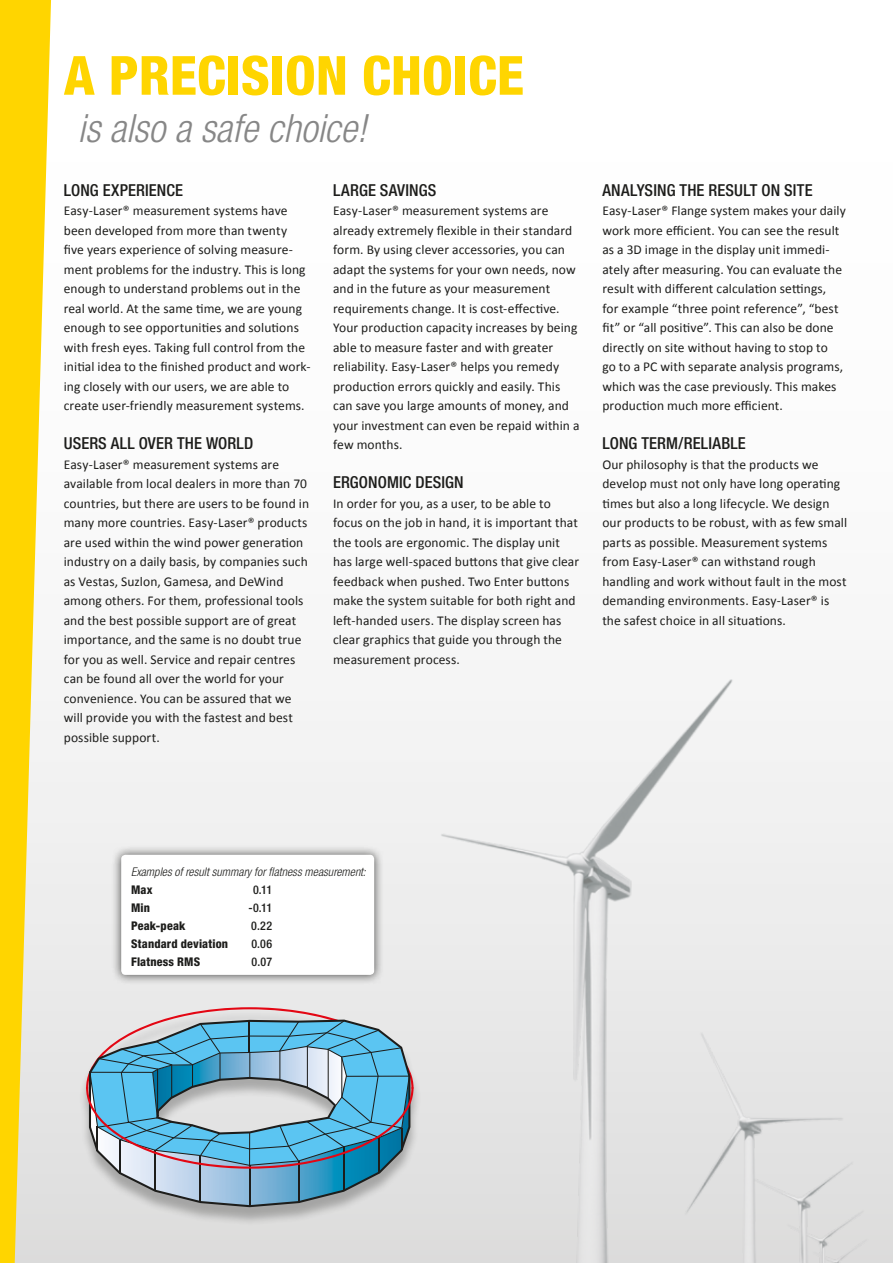
<style>
.page{position:relative;width:893px;height:1263px;background:#fff}
.page>*{position:absolute;margin:0;border:0;box-sizing:border-box;transform-origin:0 0}
.t1{font:800 condensed 54px "Helvetica Neue";color:#ffd500}
.t2{font:italic 300 condensed 39px "Helvetica Neue";color:#878787}
.t3{font:500 condensed 16.5px "Helvetica Neue";letter-spacing:.005em;color:#1d1d1b}
.t4{font:13.5px/19.5px "Calibri";letter-spacing:.005em;color:#1d1d1b}
.t5{font:italic 300 condensed 12px "Helvetica Neue";letter-spacing:.005em;color:#1d1d1b}
.t6{font:800 condensed 12px "Helvetica Neue";letter-spacing:.015em;color:#1d1d1b}
.t7{font:500 condensed 12px "Helvetica Neue";letter-spacing:.015em;color:#1d1d1b}
</style>
<div class="page">
<div style="left:0;top:0;width:893px;height:1263px;background:linear-gradient(to bottom,#fff,#e2e2e2)"></div>
<svg style="left:0;top:0;width:51px;height:1263px;fill:#ffd500"></svg>
<img style="left:426px;top:663px;width:451px;height:600px">
<div style="left:78px;top:1010px;width:343px;height:216px;background:#1d1d1b;opacity:.3"></div>
<svg style="left:86px;top:1007px;width:328px;height:200px;background:#8ab7cd"></svg>
<div style="left:111px;top:845px;width:273px;height:140px;background:#1d1d1b;opacity:.75"></div>
<div style="left:121px;top:855px;width:253px;height:120px;background:#fff;border-radius:4px"></div>
<h1 class="t1" style="left:64px;top:42px;width:462px">A PRECISION CHOICE</h1>
<h2 class="t2" style="left:78px;top:105px;width:290px">is also a safe choice!</h2>
<p class="t3" style="left:64px;top:180px;width:121px">LONG EXPERIENCE</p>
<p class="t4" style="left:64px;top:201px;width:248px">Easy-Laser® measurement systems have been developed from more than twenty five years experience of solving measure&shy;ment problems for the industry. This is long enough to understand problems out in the real world. At the same time, we are young enough to see opportunities and solutions with fresh eyes. Taking full control from the initial idea to the finished product and work&shy;ing closely with our users, we are able to create user-friendly measurement systems.</p>
<p class="t3" style="left:64px;top:434px;width:191px">USERS ALL OVER THE WORLD</p>
<p class="t4" style="left:64px;top:455px;width:247px">Easy-Laser® measurement systems are available from local dealers in more than 70 countries, but there are users to be found in many more countries. Easy-Laser® products are used within the wind power generation industry on a daily basis, by companies such as Vestas, Suzlon, Gamesa, and DeWind among others. For them, professional tools and the best possible support are of great importance, and the same is no doubt true for you as well. Service and repair centres can be found all over the world for your convenience. You can be assured that we will provide you with the fastest and best possible support.</p>
<p class="t3" style="left:333px;top:180px;width:105px">LARGE SAVINGS</p>
<p class="t4" style="left:333px;top:201px;width:248px">Easy-Laser® measurement systems are already extremely flexible in their standard form. By using clever accessories, you can adapt the systems for your own needs, now and in the future as your measurement requirements change. It is cost-effective.<br>Your production capacity increases by being able to measure faster and with greater reliability. Easy-Laser® helps you remedy production errors quickly and easily. This can save you large amounts of money, and your investment can even be repaid within a few months.</p>
<p class="t3" style="left:333px;top:473px;width:132px">ERGONOMIC DESIGN</p>
<p class="t4" style="left:333px;top:494px;width:248px">In order for you, as a user, to be able to focus on the job in hand, it is important that the tools are ergonomic. The display unit has large well-spaced buttons that give clear feedback when pushed. Two Enter buttons make the system suitable for both right and left-handed users. The display screen has clear graphics that guide you through the measurement process.</p>
<p class="t3" style="left:602px;top:180px;width:212px">ANALYSING THE RESULT ON SITE</p>
<p class="t4" style="left:602px;top:201px;width:245px">Easy-Laser® Flange system makes your daily work more efficient. You can see the result as a 3D image in the display unit immedi&shy;ately after measuring. You can evaluate the result with different calculation settings,<br>for example “three point reference”, “best fit” or “all positive”. This can also be done directly on site without having to stop to<br>go to a PC with separate analysis programs, which was the case previously. This makes production much more efficient.</p>
<p class="t3" style="left:602px;top:434px;width:145px">LONG TERM/RELIABLE</p>
<p class="t4" style="left:602px;top:455px;width:246px">Our philosophy is that the products we develop must not only have long operating times but also a long lifecycle. We design our products to be robust, with as few small parts as possible. Measurement systems from Easy-Laser® can withstand rough handling and work without fault in the most demanding environments. Easy-Laser® is the safest choice in all situations.</p>
<p class="t5" style="left:131px;top:864px;width:236px">Examples of result summary for flatness measurement:</p>
<p class="t6" style="left:131px;top:882px;width:23px">Max</p>
<p class="t7" style="left:253px;top:882px;width:21px">0.11</p>
<p class="t6" style="left:131px;top:900px;width:20px">Min</p>
<p class="t7" style="left:248px;top:900px;width:25px">-0.11</p>
<p class="t6" style="left:131px;top:918px;width:56px">Peak-peak</p>
<p class="t7" style="left:251px;top:918px;width:22px">0.22</p>
<p class="t6" style="left:131px;top:936px;width:98px">Standard deviation</p>
<p class="t7" style="left:251px;top:936px;width:22px">0.06</p>
<p class="t6" style="left:131px;top:954px;width:71px">Flatness RMS</p>
<p class="t7" style="left:252px;top:954px;width:22px">0.07</p>
</div>
